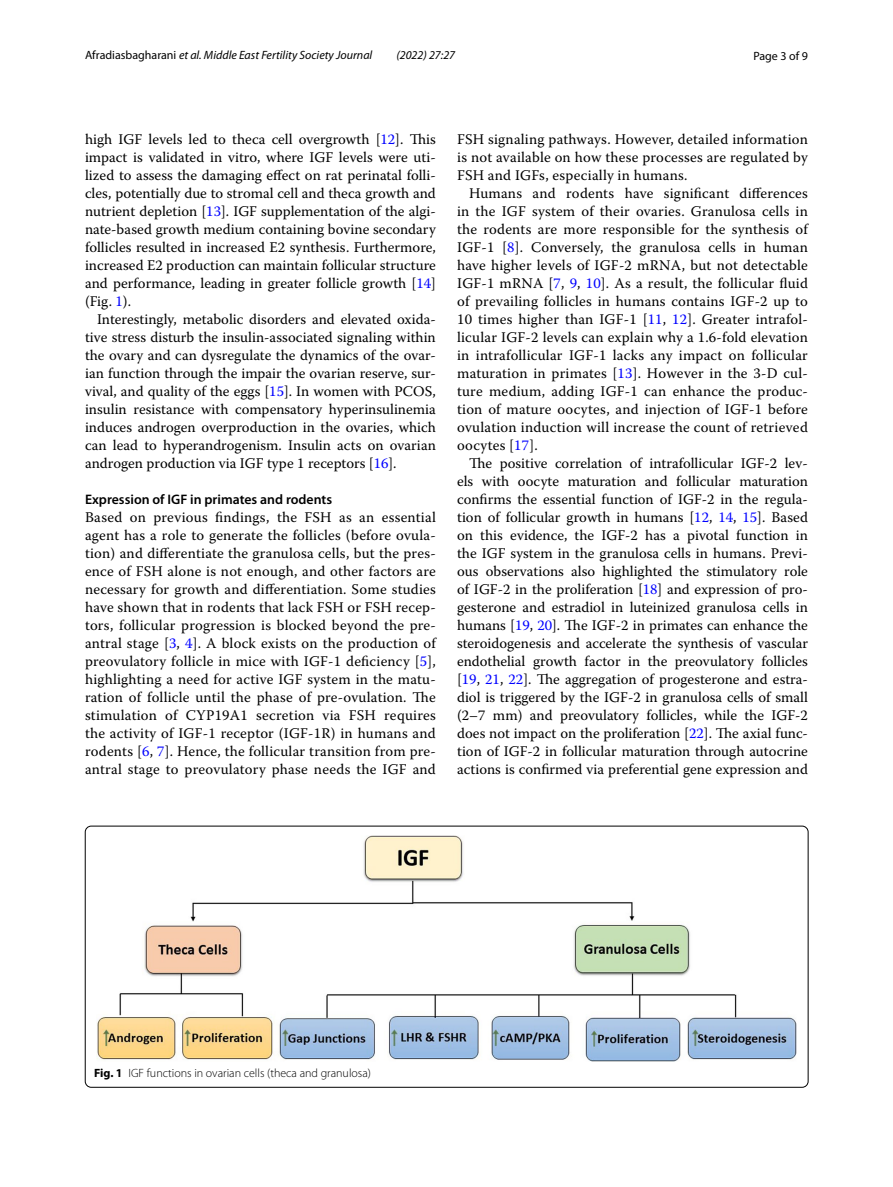
<style>
.page{position:relative;width:893px;height:1187px;background:#fff}
.page>*{position:absolute;margin:0;border:0;box-sizing:border-box;transform-origin:0 0}
.t1{font:14.7px/18px "Warnock Pro";letter-spacing:.01em;color:#000;text-align:justify}
.t2{font:600 13.8px "Myriad Pro";color:#000}
.t3{font:italic 12px "Myriad Pro";color:#000}
.t4{font:300 12px "Myriad Pro";color:#000}
.t5{font:12px "Myriad Pro";color:#000}
.s1{font-style:normal}
.s2{color:#00f}
.s3{font-weight:700}
</style>
<div class="page">
<img style="left:96px;top:835px;width:701px;height:226px">
<div style="left:85px;top:825px;width:723px;height:262px;border:1px solid #000;border-radius:6px"></div>
<p class="t3" style="left:85px;top:48px;width:289px"><span class="s1">Afradiasbagharani</span> et al. Middle East Fertility Society Journal</p>
<p class="t3" style="left:396px;top:48px;width:60px">(2022) 27:27</p>
<p class="t5" style="left:753px;top:48px;width:56px">Page 3 of 9</p>
<p class="t1" style="left:85px;top:130px;width:352px">high IGF levels led to theca cell overgrowth [<span class="s2">12</span>]. This impact is validated in vitro, where IGF levels were uti&shy;lized to assess the damaging effect on rat perinatal folli&shy;cles, potentially due to stromal cell and theca growth and nutrient depletion [<span class="s2">13</span>]. IGF supplementation of the algi&shy;nate-based growth medium containing bovine secondary follicles resulted in increased E2 synthesis. Furthermore, increased E2 production can maintain follicular structure and performance, leading in greater follicle growth [<span class="s2">14</span>] (Fig. <span class="s2">1</span>).</p>
<p class="t1" style="left:85px;top:310px;width:352px;text-indent:12px">Interestingly, metabolic disorders and elevated oxida&shy;tive stress disturb the insulin-associated signaling within the ovary and can dysregulate the dynamics of the ovar&shy;ian function through the impair the ovarian reserve, sur&shy;vival, and quality of the eggs [<span class="s2">15</span>]. In women with PCOS, insulin resistance with compensatory hyperinsulinemia induces androgen overproduction in the ovaries, which can lead to hyperandrogenism. Insulin acts on ovarian androgen production via IGF type 1 receptors [<span class="s2">16</span>].</p>
<p class="t2" style="left:85px;top:490px;width:249px">Expression of IGF in primates and rodents</p>
<p class="t1" style="left:85px;top:508px;width:352px">Based on previous findings, the FSH as an essential agent has a role to generate the follicles (before ovula&shy;tion) and differentiate the granulosa cells, but the pres&shy;ence of FSH alone is not enough, and other factors are necessary for growth and differentiation. Some studies have shown that in rodents that lack FSH or FSH recep&shy;tors, follicular progression is blocked beyond the pre&shy;antral stage [<span class="s2">3</span>, <span class="s2">4</span>]. A block exists on the production of preovulatory follicle in mice with IGF-1 deficiency [<span class="s2">5</span>], highlighting a need for active IGF system in the matu&shy;ration of follicle until the phase of pre-ovulation. The stimulation of CYP19A1 secretion via FSH requires the activity of IGF-1 receptor (IGF-1R) in humans and rodents [<span class="s2">6</span>, <span class="s2">7</span>]. Hence, the follicular transition from pre&shy;antral stage to preovulatory phase needs the IGF and</p>
<p class="t1" style="left:457px;top:130px;width:352px">FSH signaling pathways. However, detailed information is not available on how these processes are regulated by FSH and IGFs, especially in humans.</p>
<p class="t1" style="left:457px;top:184px;width:352px;text-indent:12px">Humans and rodents have significant differences in the IGF system of their ovaries. Granulosa cells in the rodents are more responsible for the synthesis of IGF-1 [<span class="s2">8</span>]. Conversely, the granulosa cells in human have higher levels of IGF-2 mRNA, but not detectable IGF-1 mRNA [<span class="s2">7</span>, <span class="s2">9</span>, <span class="s2">10</span>]. As a result, the follicular fluid of prevailing follicles in humans contains IGF-2 up to 10 times higher than IGF-1 [<span class="s2">11</span>, <span class="s2">12</span>]. Greater intrafol&shy;licular IGF-2 levels can explain why a 1.6-fold elevation in intrafollicular IGF-1 lacks any impact on follicular maturation in primates [<span class="s2">13</span>]. However in the 3-D cul&shy;ture medium, adding IGF-1 can enhance the produc&shy;tion of mature oocytes, and injection of IGF-1 before ovulation induction will increase the count of retrieved oocytes [<span class="s2">17</span>].</p>
<p class="t1" style="left:457px;top:454px;width:352px;text-indent:12px">The positive correlation of intrafollicular IGF-2 lev&shy;els with oocyte maturation and follicular maturation confirms the essential function of IGF-2 in the regula&shy;tion of follicular growth in humans [<span class="s2">12</span>, <span class="s2">14</span>, <span class="s2">15</span>]. Based on this evidence, the IGF-2 has a pivotal function in the IGF system in the granulosa cells in humans. Previ&shy;ous observations also highlighted the stimulatory role of IGF-2 in the proliferation [<span class="s2">18</span>] and expression of pro&shy;gesterone and estradiol in luteinized granulosa cells in humans [<span class="s2">19</span>, <span class="s2">20</span>]. The IGF-2 in primates can enhance the steroidogenesis and accelerate the synthesis of vascular endothelial growth factor in the preovulatory follicles [<span class="s2">19</span>, <span class="s2">21</span>, <span class="s2">22</span>]. The aggregation of progesterone and estra&shy;diol is triggered by the IGF-2 in granulosa cells of small (2–7 mm) and preovulatory follicles, while the IGF-2 does not impact on the proliferation [<span class="s2">22</span>]. The axial func&shy;tion of IGF-2 in follicular maturation through autocrine actions is confirmed via preferential gene expression and</p>
<p class="t4" style="left:94px;top:1066px;width:278px"><span class="s3">Fig. 1</span> IGF functions in ovarian cells (theca and granulosa)</p>
</div>
